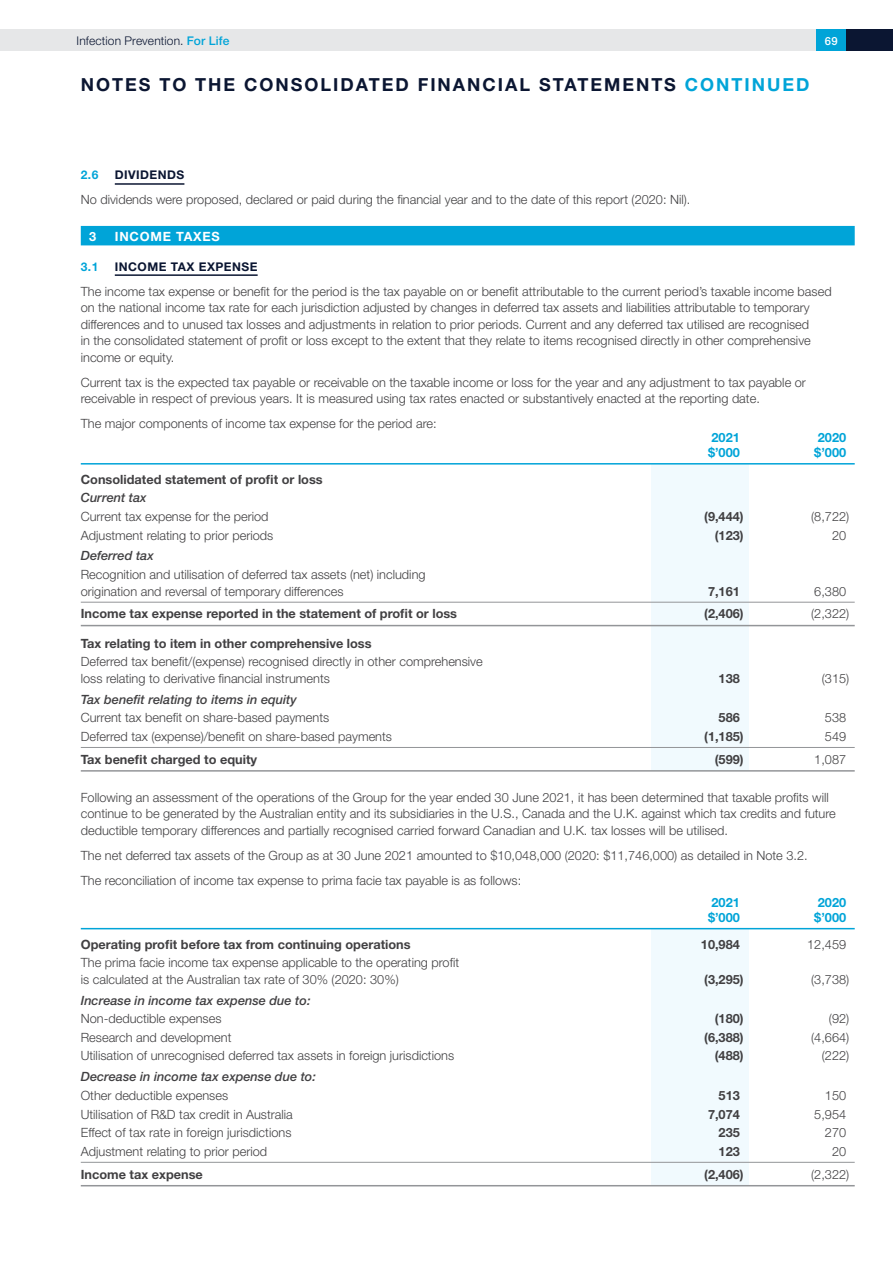
<style>
.page{position:relative;width:893px;height:1263px;background:#fff}
.page>*{position:absolute;margin:0;border:0;box-sizing:border-box;transform-origin:0 0}
.t1{font:700 18px "Helvetica Neue";letter-spacing:.11em;color:#0b1632}
.t2{font:300 12.75px/16.5px "Helvetica Neue";color:#414042}
.t3{font:700 12.75px "Helvetica Neue";color:#414042}
.t4{font:italic 500 12.75px "Helvetica Neue";color:#414042}
.t5{font:700 12.75px "Helvetica Neue";color:#00a4d8}
.t6{font:700 12.75px "Helvetica Neue";letter-spacing:.06em;color:#fff}
.t7{font:300 12px "Helvetica Neue";letter-spacing:.01em;color:#0b1632}
.t8{font:700 12px "Helvetica Neue";letter-spacing:.04em;color:#0b1632}
.t9{font:700 12px "Helvetica Neue";color:#00a4d8}
.t10{font:500 11.25px "Helvetica Neue";color:#fff}
.s1{font-weight:500;color:#00a4d8}
.s2{color:#00a4d8}
</style>
<div class="page">
<div style="left:651px;top:463px;width:97px;height:308px;background:#f1fafe"></div>
<div style="left:651px;top:929px;width:97px;height:257px;background:#f1fafe"></div>
<hr style="left:115px;top:183px;width:69px;height:2px;background:#0b1632">
<div style="left:81px;top:226px;width:774px;height:19px;background:#00a4d8"></div>
<hr style="left:115px;top:274px;width:143px;height:2px;background:#0b1632">
<hr style="left:81px;top:463px;width:774px;height:1px;background:#00a4d8">
<hr style="left:81px;top:602px;width:774px;height:1px;background:#939598">
<hr style="left:81px;top:625px;width:774px;height:1px;background:#939598">
<hr style="left:81px;top:747px;width:774px;height:1px;background:#939598">
<hr style="left:81px;top:770px;width:774px;height:2px;background:#939598">
<hr style="left:81px;top:928px;width:774px;height:1px;background:#00a4d8">
<hr style="left:81px;top:1162px;width:774px;height:1px;background:#939598">
<hr style="left:81px;top:1185px;width:774px;height:1px;background:#939598">
<div style="left:0;top:30px;width:893px;height:21px;background:#e6e7e8"></div>
<div style="left:816px;top:30px;width:30px;height:21px;background:#00a4d8"></div>
<div style="left:846px;top:30px;width:47px;height:21px;background:#0b1632"></div>
<p class="t7" style="left:77px;top:34px;width:154px">Infection Prevention. <span class="s1">For Life</span></p>
<p class="t10" style="left:825px;top:34px;width:14px">69</p>
<h1 class="t1" style="left:81px;top:73px;width:730px">NOTES TO THE CONSOLIDATED FINANCIAL STATEMENTS <span class="s2">CONTINUED</span></h1>
<p class="t9" style="left:81px;top:168px;width:19px">2.6</p>
<p class="t8" style="left:115px;top:168px;width:71px">DIVIDENDS</p>
<p class="t2" style="left:81px;top:191px;width:611px">No dividends were proposed, declared or paid during the financial year and to the date of this report (2020: Nil).</p>
<p class="t6" style="left:89px;top:228px;width:9px">3</p>
<p class="t6" style="left:115px;top:228px;width:106px">INCOME TAXES</p>
<p class="t9" style="left:81px;top:259px;width:19px">3.1</p>
<p class="t8" style="left:115px;top:259px;width:144px">INCOME TAX EXPENSE</p>
<p class="t2" style="left:81px;top:283px;width:752px">The income tax expense or benefit for the period is the tax payable on or benefit attributable to the current period’s taxable income based on the national income tax rate for each jurisdiction adjusted by changes in deferred tax assets and liabilities attributable to temporary differences and to unused tax losses and adjustments in relation to prior periods. Current and any deferred tax utilised are recognised<br>in the consolidated statement of profit or loss except to the extent that they relate to items recognised directly in other comprehensive income or equity.</p>
<p class="t2" style="left:81px;top:374px;width:727px">Current tax is the expected tax payable or receivable on the taxable income or loss for the year and any adjustment to tax payable or receivable in respect of previous years. It is measured using tax rates enacted or substantively enacted at the reporting date.</p>
<p class="t2" style="left:81px;top:415px;width:357px">The major components of income tax expense for the period are:</p>
<p class="t5" style="left:711px;top:430px;width:30px">2021</p>
<p class="t5" style="left:818px;top:430px;width:30px">2020</p>
<p class="t5" style="left:708px;top:444px;width:33px">$’000</p>
<p class="t5" style="left:814px;top:444px;width:33px">$’000</p>
<p class="t3" style="left:81px;top:471px;width:243px">Consolidated statement of profit or loss</p>
<p class="t4" style="left:81px;top:490px;width:67px">Current tax</p>
<p class="t2" style="left:81px;top:508px;width:189px">Current tax expense for the period</p>
<p class="t3" style="left:704px;top:509px;width:41px">(9,444)</p>
<p class="t2" style="left:811px;top:508px;width:40px">(8,722)</p>
<p class="t2" style="left:81px;top:527px;width:194px">Adjustment relating to prior periods</p>
<p class="t3" style="left:715px;top:527px;width:30px">(123)</p>
<p class="t2" style="left:832px;top:527px;width:16px">20</p>
<p class="t4" style="left:81px;top:548px;width:74px">Deferred tax</p>
<p class="t2" style="left:81px;top:566px;width:346px">Recognition and utilisation of deferred tax assets (net) including origination and reversal of temporary differences</p>
<p class="t3" style="left:708px;top:583px;width:33px">7,161</p>
<p class="t2" style="left:814px;top:582px;width:33px">6,380</p>
<p class="t3" style="left:81px;top:606px;width:378px">Income tax expense reported in the statement of profit or loss</p>
<p class="t3" style="left:704px;top:606px;width:41px">(2,406)</p>
<p class="t2" style="left:811px;top:605px;width:40px">(2,322)</p>
<p class="t3" style="left:81px;top:635px;width:292px">Tax relating to item in other comprehensive loss</p>
<p class="t2" style="left:81px;top:653px;width:403px">Deferred tax benefit/(expense) recognised directly in other comprehensive loss relating to derivative financial instruments</p>
<p class="t3" style="left:719px;top:670px;width:23px">138</p>
<p class="t2" style="left:822px;top:670px;width:29px">(315)</p>
<p class="t4" style="left:81px;top:691px;width:218px">Tax benefit relating to items in equity</p>
<p class="t2" style="left:81px;top:709px;width:250px">Current tax benefit on share-based payments</p>
<p class="t3" style="left:719px;top:710px;width:23px">586</p>
<p class="t2" style="left:825px;top:709px;width:23px">538</p>
<p class="t2" style="left:81px;top:728px;width:313px">Deferred tax (expense)/benefit on share-based payments</p>
<p class="t3" style="left:704px;top:728px;width:41px">(1,185)</p>
<p class="t2" style="left:825px;top:728px;width:23px">549</p>
<p class="t3" style="left:81px;top:751px;width:178px">Tax benefit charged to equity</p>
<p class="t3" style="left:715px;top:751px;width:30px">(599)</p>
<p class="t2" style="left:814px;top:751px;width:33px">1,087</p>
<p class="t2" style="left:81px;top:788px;width:757px">Following an assessment of the operations of the Group for the year ended 30 June 2021, it has been determined that taxable profits will continue to be generated by the Australian entity and its subsidiaries in the U.S., Canada and the U.K. against which tax credits and future deductible temporary differences and partially recognised carried forward Canadian and U.K. tax losses will be utilised.</p>
<p class="t2" style="left:81px;top:842px;width:728px;line-height:25px">The net deferred tax assets of the Group as at 30 June 2021 amounted to $10,048,000 (2020: $11,746,000) as detailed in Note 3.2.<br>The reconciliation of income tax expense to prima facie tax payable is as follows:</p>
<p class="t5" style="left:711px;top:895px;width:30px">2021</p>
<p class="t5" style="left:818px;top:895px;width:30px">2020</p>
<p class="t5" style="left:708px;top:909px;width:33px">$’000</p>
<p class="t5" style="left:814px;top:909px;width:33px">$’000</p>
<p class="t3" style="left:81px;top:936px;width:331px">Operating profit before tax from continuing operations</p>
<p class="t3" style="left:701px;top:936px;width:40px">10,984</p>
<p class="t2" style="left:807px;top:936px;width:40px">12,459</p>
<p class="t2" style="left:81px;top:954px;width:380px">The prima facie income tax expense applicable to the operating profit is calculated at the Australian tax rate of 30% (2020: 30%)</p>
<p class="t3" style="left:704px;top:971px;width:41px">(3,295)</p>
<p class="t2" style="left:811px;top:971px;width:40px">(3,738)</p>
<p class="t4" style="left:81px;top:992px;width:231px">Increase in income tax expense due to:</p>
<p class="t2" style="left:81px;top:1010px;width:142px">Non-deductible expenses</p>
<p class="t3" style="left:715px;top:1011px;width:30px">(180)</p>
<p class="t2" style="left:829px;top:1010px;width:22px">(92)</p>
<p class="t2" style="left:81px;top:1029px;width:152px">Research and development</p>
<p class="t3" style="left:704px;top:1029px;width:41px">(6,388)</p>
<p class="t2" style="left:811px;top:1029px;width:40px">(4,664)</p>
<p class="t2" style="left:81px;top:1047px;width:375px">Utilisation of unrecognised deferred tax assets in foreign jurisdictions</p>
<p class="t3" style="left:715px;top:1048px;width:30px">(488)</p>
<p class="t2" style="left:822px;top:1047px;width:29px">(222)</p>
<p class="t4" style="left:81px;top:1069px;width:237px">Decrease in income tax expense due to:</p>
<p class="t2" style="left:81px;top:1087px;width:149px">Other deductible expenses</p>
<p class="t3" style="left:719px;top:1087px;width:23px">513</p>
<p class="t2" style="left:825px;top:1087px;width:23px">150</p>
<p class="t2" style="left:81px;top:1105px;width:214px">Utilisation of R&amp;D tax credit in Australia</p>
<p class="t3" style="left:708px;top:1106px;width:33px">7,074</p>
<p class="t2" style="left:814px;top:1105px;width:33px">5,954</p>
<p class="t2" style="left:81px;top:1124px;width:212px">Effect of tax rate in foreign jurisdictions</p>
<p class="t3" style="left:719px;top:1125px;width:23px">235</p>
<p class="t2" style="left:825px;top:1124px;width:23px">270</p>
<p class="t2" style="left:81px;top:1143px;width:188px">Adjustment relating to prior period</p>
<p class="t3" style="left:719px;top:1143px;width:23px">123</p>
<p class="t2" style="left:832px;top:1143px;width:16px">20</p>
<p class="t3" style="left:81px;top:1166px;width:124px">Income tax expense</p>
<p class="t3" style="left:704px;top:1166px;width:41px">(2,406)</p>
<p class="t2" style="left:811px;top:1165px;width:40px">(2,322)</p>
</div>
